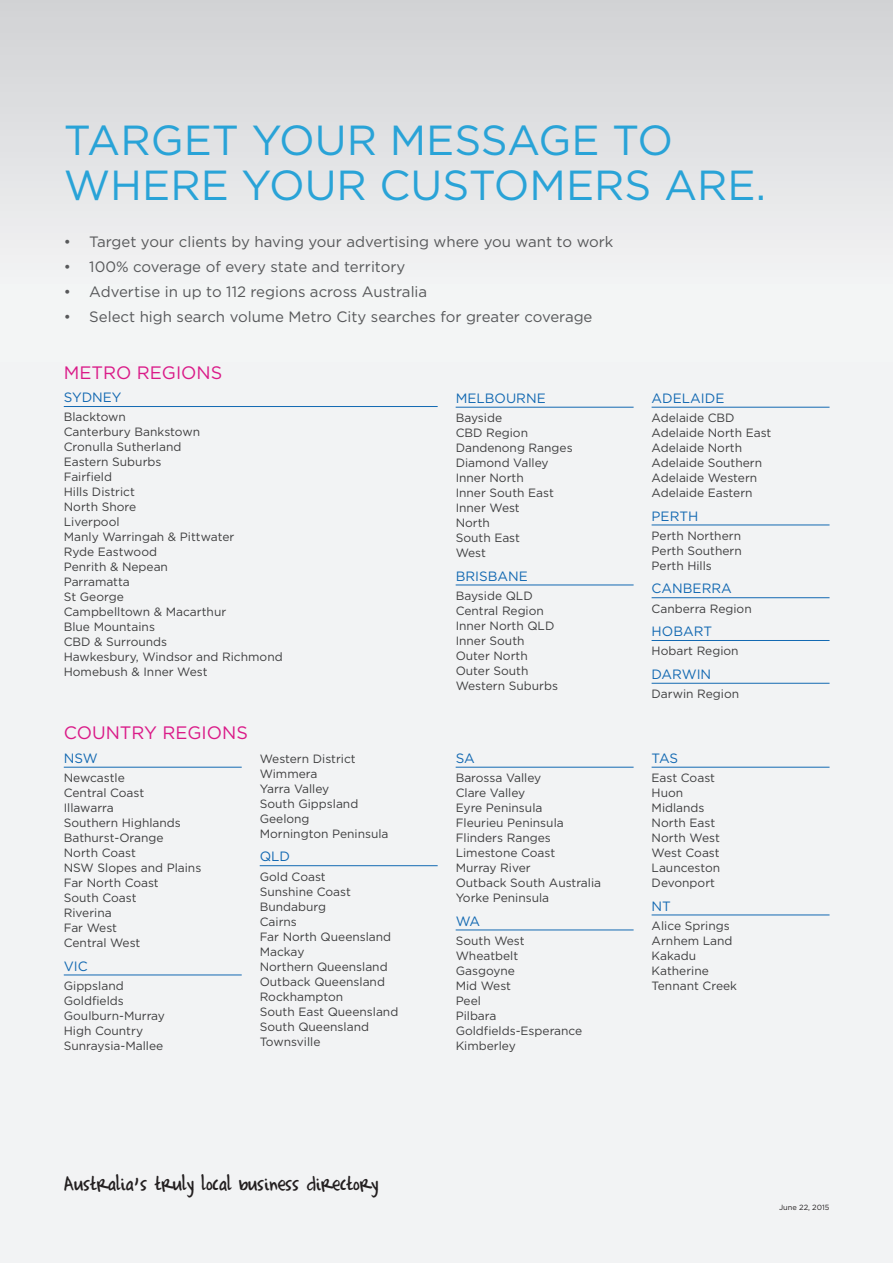
<style>
.page{position:relative;width:893px;height:1263px;background:#f3f5f5}
.page>*{position:absolute;margin:0;border:0;box-sizing:border-box;transform-origin:0 0}
.Heading_2{font:42px/45px "Gotham";color:#29a3d7}
.t1{font:24px "Completein Him";color:#231f20}
.Heading{font:18px "Gotham";color:#da1a88}
.Text_Indent{font:15px "Gotham";color:#57585a}
.t2{font:13.5px "Gotham";color:#1369b2}
.t3{font:12px "Gotham";color:#3e3e3f}
.t4{font:7.5px "Gotham";color:#231f20}
</style>
<div class="page">
<div style="left:0;top:0;width:893px;height:283px;background:linear-gradient(to bottom,#d1d2d4,#f2f2f4)"></div>
<hr style="left:64px;top:406px;width:374px;height:1px;background:#1369b2">
<hr style="left:64px;top:767px;width:178px;height:1px;background:#1369b2">
<hr style="left:64px;top:975px;width:178px;height:1px;background:#1369b2">
<hr style="left:260px;top:865px;width:178px;height:1px;background:#1369b2">
<hr style="left:456px;top:767px;width:178px;height:1px;background:#1369b2">
<hr style="left:456px;top:930px;width:178px;height:1px;background:#1369b2">
<hr style="left:652px;top:767px;width:177px;height:1px;background:#1369b2">
<hr style="left:652px;top:915px;width:177px;height:1px;background:#1369b2">
<hr style="left:456px;top:407px;width:178px;height:1px;background:#1369b2">
<hr style="left:456px;top:585px;width:178px;height:1px;background:#1369b2">
<hr style="left:652px;top:407px;width:177px;height:1px;background:#1369b2">
<hr style="left:652px;top:525px;width:177px;height:1px;background:#1369b2">
<hr style="left:652px;top:597px;width:177px;height:1px;background:#1369b2">
<hr style="left:652px;top:640px;width:177px;height:1px;background:#1369b2">
<hr style="left:652px;top:683px;width:177px;height:1px;background:#1369b2">
<p class="Heading_2" style="left:64px;top:117px;width:704px">TARGET YOUR MESSAGE TO<br>WHERE YOUR CUSTOMERS ARE.</p>
<p class="Text_Indent" style="left:64px;top:233px;width:551px">• Target your clients by having your advertising where you want to work</p>
<p class="Text_Indent" style="left:64px;top:258px;width:343px">• 100% coverage of every state and territory</p>
<p class="Text_Indent" style="left:64px;top:283px;width:365px">• Advertise in up to 112 regions across Australia</p>
<p class="Text_Indent" style="left:64px;top:309px;width:530px">• Select high search volume Metro City searches for greater coverage</p>
<p class="Heading" style="left:64px;top:362px;width:160px">METRO REGIONS</p>
<p class="t2" style="left:64px;top:390px;width:59px">SYDNEY</p>
<p class="t3" style="left:64px;top:410px;width:64px">Blacktown</p>
<p class="t3" style="left:64px;top:425px;width:138px">Canterbury Bankstown</p>
<p class="t3" style="left:64px;top:440px;width:119px">Cronulla Sutherland</p>
<p class="t3" style="left:64px;top:455px;width:99px">Eastern Suburbs</p>
<p class="t3" style="left:64px;top:470px;width:50px">Fairfield</p>
<p class="t3" style="left:64px;top:485px;width:73px">Hills District</p>
<p class="t3" style="left:64px;top:500px;width:74px">North Shore</p>
<p class="t3" style="left:64px;top:515px;width:57px">Liverpool</p>
<p class="t3" style="left:64px;top:530px;width:172px">Manly Warringah &amp; Pittwater</p>
<p class="t3" style="left:64px;top:545px;width:95px">Ryde Eastwood</p>
<p class="t3" style="left:64px;top:560px;width:106px">Penrith &amp; Nepean</p>
<p class="t3" style="left:64px;top:575px;width:68px">Parramatta</p>
<p class="t3" style="left:64px;top:590px;width:62px">St George</p>
<p class="t3" style="left:64px;top:605px;width:164px">Campbelltown &amp; Macarthur</p>
<p class="t3" style="left:64px;top:620px;width:93px">Blue Mountains</p>
<p class="t3" style="left:64px;top:635px;width:105px">CBD &amp; Surrounds</p>
<p class="t3" style="left:64px;top:650px;width:220px">Hawkesbury, Windsor and Richmond</p>
<p class="t3" style="left:64px;top:665px;width:145px">Homebush &amp; Inner West</p>
<p class="Heading" style="left:64px;top:723px;width:186px">COUNTRY REGIONS</p>
<p class="t2" style="left:64px;top:750px;width:35px">NSW</p>
<p class="t3" style="left:64px;top:771px;width:63px">Newcastle</p>
<p class="t3" style="left:64px;top:786px;width:82px">Central Coast</p>
<p class="t3" style="left:64px;top:801px;width:51px">Illawarra</p>
<p class="t3" style="left:64px;top:816px;width:119px">Southern Highlands</p>
<p class="t3" style="left:64px;top:831px;width:101px">Bathurst-Orange</p>
<p class="t3" style="left:64px;top:846px;width:74px">North Coast</p>
<p class="t3" style="left:64px;top:861px;width:139px">NSW Slopes and Plains</p>
<p class="t3" style="left:64px;top:876px;width:97px">Far North Coast</p>
<p class="t3" style="left:64px;top:891px;width:74px">South Coast</p>
<p class="t3" style="left:64px;top:906px;width:49px">Riverina</p>
<p class="t3" style="left:64px;top:921px;width:55px">Far West</p>
<p class="t3" style="left:64px;top:936px;width:78px">Central West</p>
<p class="t2" style="left:64px;top:958px;width:26px">VIC</p>
<p class="t3" style="left:64px;top:979px;width:61px">Gippsland</p>
<p class="t3" style="left:64px;top:994px;width:62px">Goldfields</p>
<p class="t3" style="left:64px;top:1009px;width:103px">Goulburn-Murray</p>
<p class="t3" style="left:64px;top:1024px;width:81px">High Country</p>
<p class="t3" style="left:64px;top:1039px;width:101px">Sunraysia-Mallee</p>
<p class="t3" style="left:260px;top:752px;width:98px">Western District</p>
<p class="t3" style="left:260px;top:767px;width:59px">Wimmera</p>
<p class="t3" style="left:260px;top:782px;width:71px">Yarra Valley</p>
<p class="t3" style="left:260px;top:797px;width:100px">South Gippsland</p>
<p class="t3" style="left:260px;top:812px;width:51px">Geelong</p>
<p class="t3" style="left:260px;top:827px;width:130px">Mornington Peninsula</p>
<p class="t2" style="left:260px;top:849px;width:32px">QLD</p>
<p class="t3" style="left:260px;top:870px;width:68px">Gold Coast</p>
<p class="t3" style="left:260px;top:885px;width:93px">Sunshine Coast</p>
<p class="t3" style="left:260px;top:900px;width:68px">Bundaburg</p>
<p class="t3" style="left:260px;top:915px;width:39px">Cairns</p>
<p class="t3" style="left:260px;top:930px;width:133px">Far North Queensland</p>
<p class="t3" style="left:260px;top:945px;width:46px">Mackay</p>
<p class="t3" style="left:260px;top:960px;width:129px">Northern Queensland</p>
<p class="t3" style="left:260px;top:975px;width:127px">Outback Queensland</p>
<p class="t3" style="left:260px;top:990px;width:85px">Rockhampton</p>
<p class="t3" style="left:260px;top:1005px;width:140px">South East Queensland</p>
<p class="t3" style="left:260px;top:1020px;width:111px">South Queensland</p>
<p class="t3" style="left:260px;top:1035px;width:62px">Townsville</p>
<p class="t2" style="left:456px;top:390px;width:92px">MELBOURNE</p>
<p class="t3" style="left:456px;top:411px;width:48px">Bayside</p>
<p class="t3" style="left:456px;top:426px;width:74px">CBD Region</p>
<p class="t3" style="left:456px;top:441px;width:118px">Dandenong Ranges</p>
<p class="t3" style="left:456px;top:456px;width:94px">Diamond Valley</p>
<p class="t3" style="left:456px;top:471px;width:70px">Inner North</p>
<p class="t3" style="left:456px;top:486px;width:100px">Inner South East</p>
<p class="t3" style="left:456px;top:501px;width:66px">Inner West</p>
<p class="t3" style="left:456px;top:516px;width:36px">North</p>
<p class="t3" style="left:456px;top:531px;width:66px">South East</p>
<p class="t3" style="left:456px;top:546px;width:32px">West</p>
<p class="t2" style="left:456px;top:568px;width:74px">BRISBANE</p>
<p class="t3" style="left:456px;top:589px;width:79px">Bayside QLD</p>
<p class="t3" style="left:456px;top:604px;width:90px">Central Region</p>
<p class="t3" style="left:456px;top:619px;width:100px">Inner North QLD</p>
<p class="t3" style="left:456px;top:634px;width:70px">Inner South</p>
<p class="t3" style="left:456px;top:649px;width:74px">Outer North</p>
<p class="t3" style="left:456px;top:664px;width:74px">Outer South</p>
<p class="t3" style="left:456px;top:679px;width:104px">Western Suburbs</p>
<p class="t2" style="left:456px;top:750px;width:21px">SA</p>
<p class="t3" style="left:456px;top:771px;width:87px">Barossa Valley</p>
<p class="t3" style="left:456px;top:786px;width:71px">Clare Valley</p>
<p class="t3" style="left:456px;top:801px;width:88px">Eyre Peninsula</p>
<p class="t3" style="left:456px;top:816px;width:110px">Fleurieu Peninsula</p>
<p class="t3" style="left:456px;top:831px;width:97px">Flinders Ranges</p>
<p class="t3" style="left:456px;top:846px;width:101px">Limestone Coast</p>
<p class="t3" style="left:456px;top:861px;width:77px">Murray River</p>
<p class="t3" style="left:456px;top:876px;width:147px">Outback South Australia</p>
<p class="t3" style="left:456px;top:891px;width:95px">Yorke Peninsula</p>
<p class="t2" style="left:456px;top:913px;width:26px">WA</p>
<p class="t3" style="left:456px;top:934px;width:70px">South West</p>
<p class="t3" style="left:456px;top:949px;width:64px">Wheatbelt</p>
<p class="t3" style="left:456px;top:964px;width:61px">Gasgoyne</p>
<p class="t3" style="left:456px;top:979px;width:57px">Mid West</p>
<p class="t3" style="left:456px;top:994px;width:27px">Peel</p>
<p class="t3" style="left:456px;top:1009px;width:42px">Pilbara</p>
<p class="t3" style="left:456px;top:1024px;width:128px">Goldfields-Esperance</p>
<p class="t3" style="left:456px;top:1039px;width:62px">Kimberley</p>
<p class="t2" style="left:652px;top:390px;width:74px">ADELAIDE</p>
<p class="t3" style="left:652px;top:411px;width:85px">Adelaide CBD</p>
<p class="t3" style="left:652px;top:426px;width:121px">Adelaide North East</p>
<p class="t3" style="left:652px;top:441px;width:92px">Adelaide North</p>
<p class="t3" style="left:652px;top:456px;width:112px">Adelaide Southern</p>
<p class="t3" style="left:652px;top:471px;width:107px">Adelaide Western</p>
<p class="t3" style="left:652px;top:486px;width:103px">Adelaide Eastern</p>
<p class="t2" style="left:652px;top:508px;width:48px">PERTH</p>
<p class="t3" style="left:652px;top:529px;width:91px">Perth Northern</p>
<p class="t3" style="left:652px;top:544px;width:92px">Perth Southern</p>
<p class="t3" style="left:652px;top:559px;width:62px">Perth Hills</p>
<p class="t2" style="left:652px;top:581px;width:82px">CANBERRA</p>
<p class="t3" style="left:652px;top:602px;width:102px">Canberra Region</p>
<p class="t2" style="left:652px;top:624px;width:62px">HOBART</p>
<p class="t3" style="left:652px;top:644px;width:89px">Hobart Region</p>
<p class="t2" style="left:652px;top:666px;width:61px">DARWIN</p>
<p class="t3" style="left:652px;top:687px;width:89px">Darwin Region</p>
<p class="t2" style="left:652px;top:750px;width:28px">TAS</p>
<p class="t3" style="left:652px;top:771px;width:65px">East Coast</p>
<p class="t3" style="left:652px;top:786px;width:33px">Huon</p>
<p class="t3" style="left:652px;top:801px;width:54px">Midlands</p>
<p class="t3" style="left:652px;top:816px;width:65px">North East</p>
<p class="t3" style="left:652px;top:831px;width:70px">North West</p>
<p class="t3" style="left:652px;top:846px;width:70px">West Coast</p>
<p class="t3" style="left:652px;top:861px;width:70px">Launceston</p>
<p class="t3" style="left:652px;top:876px;width:65px">Devonport</p>
<p class="t2" style="left:652px;top:898px;width:21px">NT</p>
<p class="t3" style="left:652px;top:919px;width:80px">Alice Springs</p>
<p class="t3" style="left:652px;top:934px;width:82px">Arnhem Land</p>
<p class="t3" style="left:652px;top:949px;width:46px">Kakadu</p>
<p class="t3" style="left:652px;top:964px;width:59px">Katherine</p>
<p class="t3" style="left:652px;top:979px;width:87px">Tennant Creek</p>
<p class="t1" style="left:64px;top:1172px;width:316px">Australia’s truly local business directory</p>
<p class="t4" style="left:779px;top:1203px;width:52px">June 22, 2015</p>
</div>
